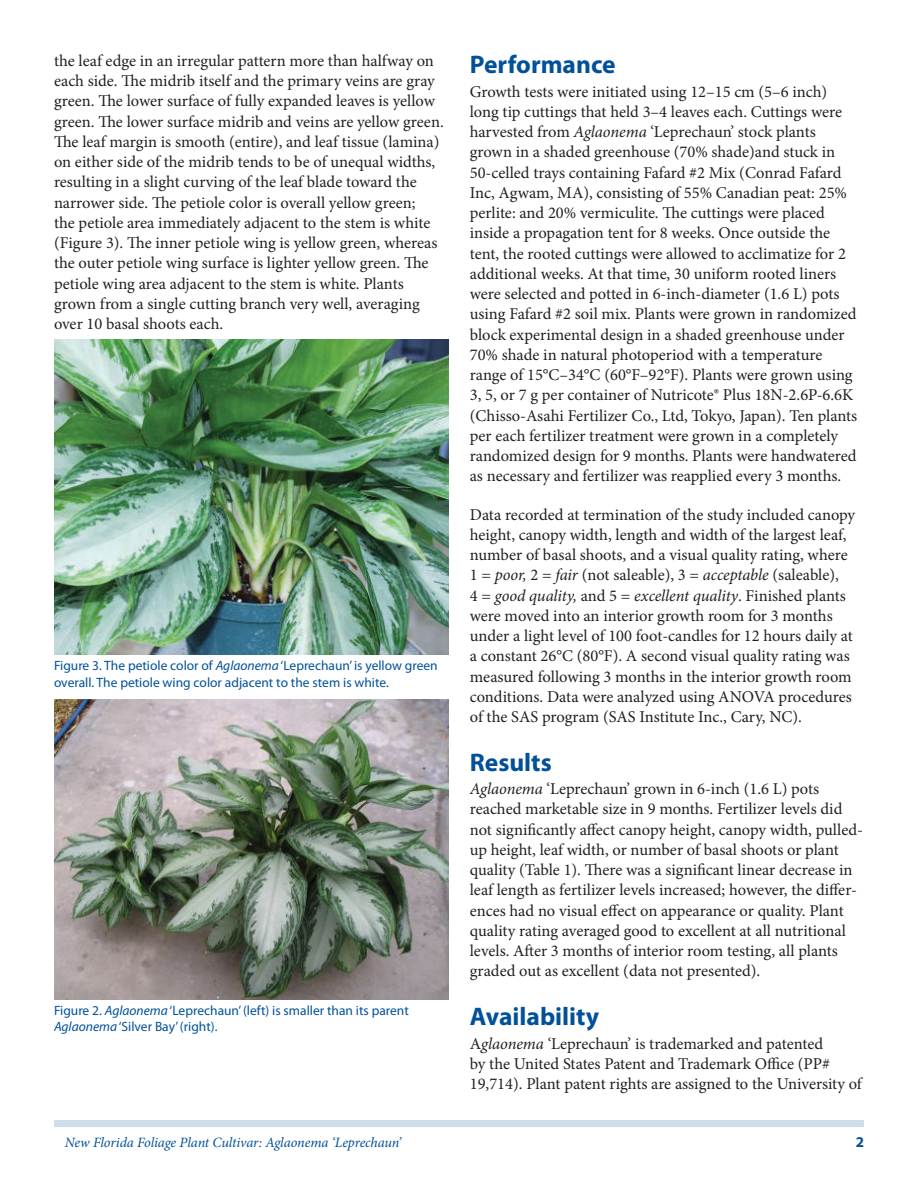
<style>
.page{position:relative;width:918px;height:1188px;background:#fff}
.page>*{position:absolute;margin:0;border:0;box-sizing:border-box;transform-origin:0 0}
.SectionHeading0{font:700 25.5px "Myriad Pro";color:#01519a}
.Paragraph{font:16.5px/20.2px "Minion Pro";color:#231f20}
.t1{font:700 15px "Myriad Pro";color:#01519a}
.RunningTitleItalics{font:italic 14.25px "Minion Pro";letter-spacing:-.005em;color:#01519a}
.FigureCaption{font:13.5px/16.5px "Myriad Pro";color:#01519a}
.s1{font-style:italic}
</style>
<div class="page">
<div style="left:54px;top:1120px;width:810px;height:7px;background:#d0deeb"></div>
<img style="left:54px;top:700px;width:394px;height:299px">
<img style="left:54px;top:339px;width:394px;height:315px">
<p class="Paragraph" style="left:54px;top:51px;width:391px">the leaf edge in an irregular pattern more than halfway on each side. The midrib itself and the primary veins are gray green. The lower surface of fully expanded leaves is yellow green. The lower surface midrib and veins are yellow green.<br>The leaf margin is smooth (entire), and leaf tissue (lamina) on either side of the midrib tends to be of unequal widths, resulting in a slight curving of the leaf blade toward the narrower side. The petiole color is overall yellow green;<br>the petiole area immediately adjacent to the stem is white (Figure 3). The inner petiole wing is yellow green, whereas the outer petiole wing surface is lighter yellow green. The petiole wing area adjacent to the stem is white. Plants grown from a single cutting branch very well, averaging over 10 basal shoots each.</p>
<p class="SectionHeading0" style="left:470px;top:48px;width:147px">Performance</p>
<p class="Paragraph" style="left:470px;top:81px;width:389px">Growth tests were initiated using 12–15 cm (5–6 inch) long tip cuttings that held 3–4 leaves each. Cuttings were harvested from <span class="s1">Aglaonema</span> ‘Leprechaun’ stock plants grown in a shaded greenhouse (70% shade)and stuck in 50-celled trays containing Fafard #2 Mix (Conrad Fafard Inc, Agwam, MA), consisting of 55% Canadian peat: 25% perlite: and 20% vermiculite. The cuttings were placed inside a propagation tent for 8 weeks. Once outside the tent, the rooted cuttings were allowed to acclimatize for 2 additional weeks. At that time, 30 uniform rooted liners were selected and potted in 6-inch-diameter (1.6 L) pots using Fafard #2 soil mix. Plants were grown in randomized block experimental design in a shaded greenhouse under 70% shade in natural photoperiod with a temperature range of 15°C–34°C (60°F–92°F). Plants were grown using 3, 5, or 7 g per container of Nutricote® Plus 18N-2.6P-6.6K (Chisso-Asahi Fertilizer Co., Ltd, Tokyo, Japan). Ten plants per each fertilizer treatment were grown in a completely randomized design for 9 months. Plants were handwatered as necessary and fertilizer was reapplied every 3 months.</p>
<p class="Paragraph" style="left:470px;top:504px;width:387px">Data recorded at termination of the study included canopy height, canopy width, length and width of the largest leaf, number of basal shoots, and a visual quality rating, where 1 = <span class="s1">poor,</span> 2 = <span class="s1">fair</span> (not saleable), 3 = <span class="s1">acceptable</span> (saleable),<br>4 = <span class="s1">good quality,</span> and 5 = <span class="s1">excellent quality</span>. Finished plants were moved into an interior growth room for 3 months under a light level of 100 foot-candles for 12 hours daily at a constant 26°C (80°F). A second visual quality rating was measured following 3 months in the interior growth room conditions. Data were analyzed using ANOVA procedures of the SAS program (SAS Institute Inc., Cary, NC).</p>
<p class="SectionHeading0" style="left:470px;top:745px;width:83px">Results</p>
<p class="Paragraph" style="left:470px;top:779px;width:395px"><span class="s1">Aglaonema</span> ‘Leprechaun’ grown in 6-inch (1.6 L) pots reached marketable size in 9 months. Fertilizer levels did not significantly affect canopy height, canopy width, pulled&shy;up height, leaf width, or number of basal shoots or plant quality (Table 1). There was a significant linear decrease in leaf length as fertilizer levels increased; however, the differ&shy;ences had no visual effect on appearance or quality. Plant quality rating averaged good to excellent at all nutritional levels. After 3 months of interior room testing, all plants graded out as excellent (data not presented).</p>
<p class="SectionHeading0" style="left:470px;top:1000px;width:131px">Availability</p>
<p class="Paragraph" style="left:470px;top:1033px;width:394px">A<span class="s1">glaonema</span> ‘Leprechaun’ is trademarked and patented<br>by the United States Patent and Trademark Office (PP#<br>19,714). Plant patent rights are assigned to the University of</p>
<p class="FigureCaption" style="left:54px;top:657px;width:385px">Figure 3. The petiole color of <span class="s1">Aglaonema</span> ‘Leprechaun’ is yellow green overall. The petiole wing color adjacent to the stem is white.</p>
<p class="FigureCaption" style="left:54px;top:1002px;width:356px">Figure 2. <span class="s1">Aglaonema</span> ‘Leprechaun’ (left) is smaller than its parent<br><span class="s1">Aglaonema</span> ‘Silver Bay’ (right).</p>
<p class="RunningTitleItalics" style="left:65px;top:1133px;width:338px">New Florida Foliage Plant Cultivar: Aglaonema ‘Leprechaun’</p>
<p class="t1" style="left:856px;top:1133px;width:10px">2</p>
</div>
